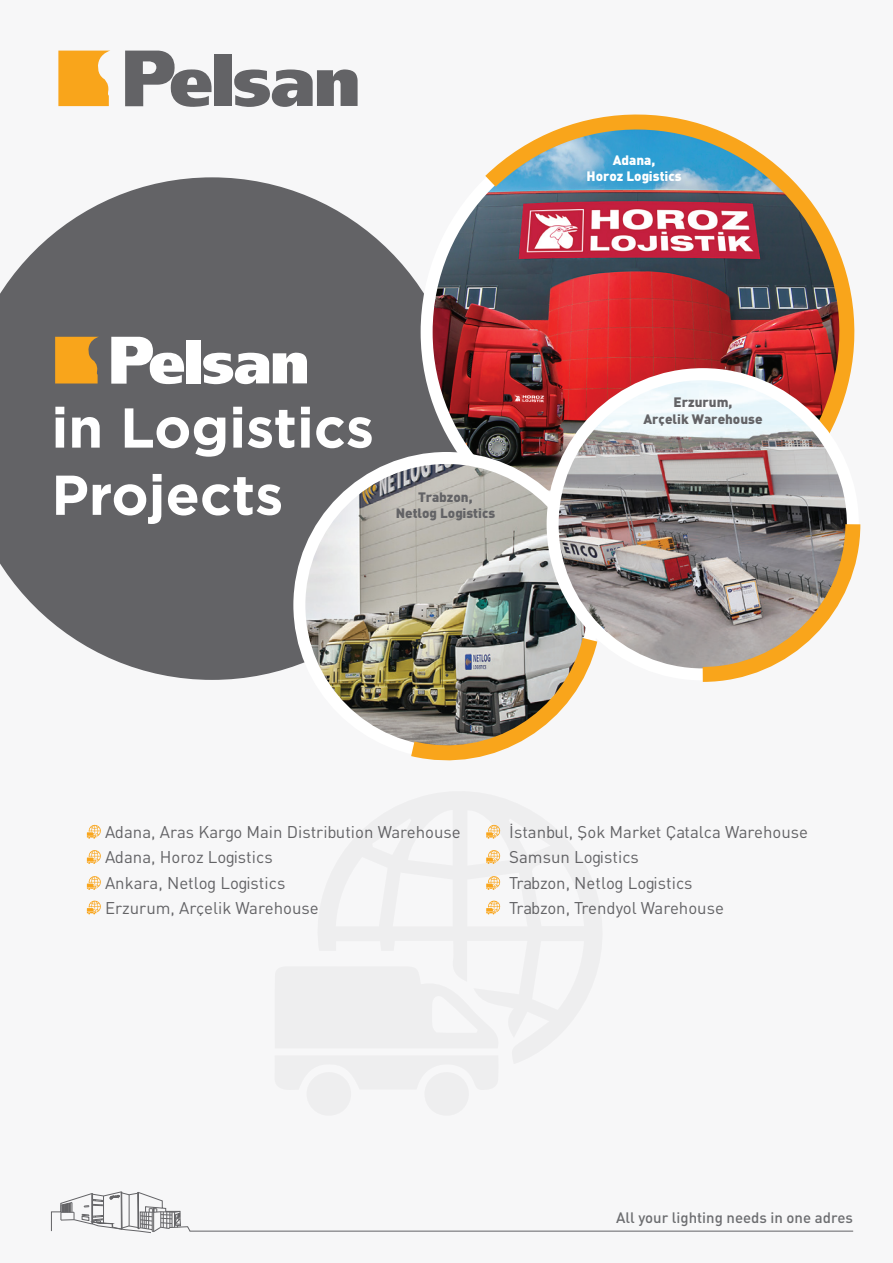
<style>
.page{position:relative;width:893px;height:1263px;background:#f7f7f8}
.page>*{position:absolute;margin:0;border:0;box-sizing:border-box;transform-origin:0 0}
.t1{font:56.1px/67.2px "Gotham Bold TR";color:#fff}
.t2{font:16.8px/25.5px "DIN Tr";color:#636366}
.t3{font:15px "DIN Medium Tr";color:#6c6d70}
.t4{font:13.5px/16.2px "DIN Black Tr";color:#636366;text-align:center}
.t5{font:13.5px/16.2px "DIN Black Tr";color:#fff;text-align:center}
</style>
<div class="page">
<svg style="left:0;top:177px;width:427px;height:503px;background:#767679"></svg>
<img style="left:427px;top:216px;width:42px;height:237px">
<img style="left:469px;top:114px;width:386px;height:344px">
<img style="left:299px;top:458px;width:282px;height:279px">
<div style="left:293px;top:452px;width:307px;height:306px;border:12px solid #fff;border-radius:50%"></div>
<img style="left:395px;top:622px;width:203px;height:139px">
<img style="left:553px;top:374px;width:300px;height:300px;border-radius:150px">
<div style="left:547px;top:368px;width:312px;height:312px;border:12px solid #fff;border-radius:50%"></div>
<svg style="left:688px;top:509px;width:173px;height:173px"></svg>
<hr style="left:190px;top:1231px;width:663px;height:1px;background:#636366">
<svg style="left:51px;top:1191px;width:140px;height:42px"></svg>
<div style="left:214px;top:55px;width:17px;height:51px;background:#636366"></div>
<svg style="left:125px;top:51px;width:87px;height:56px"></svg>
<svg style="left:234px;top:69px;width:124px;height:38px"></svg>
<svg style="left:58px;top:51px;width:51px;height:55px;background:#f8ad31"></svg>
<div style="left:186px;top:340px;width:15px;height:43px;background:#fff"></div>
<svg style="left:111px;top:337px;width:74px;height:47px"></svg>
<svg style="left:202px;top:352px;width:105px;height:32px"></svg>
<svg style="left:55px;top:337px;width:44px;height:46px;background:#e69c24"></svg>
<div style="left:424px;top:1072px;width:45px;height:44px;background:#eeeeef;border-radius:50%"></div>
<div style="left:306px;top:1072px;width:45px;height:44px;background:#eeeeef;border-radius:50%"></div>
<svg style="left:87px;top:824px;width:14px;height:15px"></svg>
<svg style="left:87px;top:850px;width:14px;height:14px"></svg>
<svg style="left:87px;top:876px;width:14px;height:14px"></svg>
<svg style="left:87px;top:900px;width:14px;height:14px"></svg>
<svg style="left:486px;top:824px;width:15px;height:15px"></svg>
<svg style="left:486px;top:850px;width:15px;height:14px"></svg>
<svg style="left:486px;top:876px;width:15px;height:14px"></svg>
<svg style="left:486px;top:900px;width:15px;height:14px"></svg>
<p class="t1" style="left:51px;top:393px;width:324px">in Logistics<br>Projects</p>
<p class="t4" style="left:396px;top:488px;width:101px">Trabzon,<br>Netlog Logistics</p>
<p class="t5" style="left:586px;top:151px;width:97px">Adana,<br>Horoz Logistics</p>
<p class="t4" style="left:643px;top:394px;width:121px">Erzurum,<br>Arçelik Warehouse</p>
<p class="t2" style="left:105px;top:818px;width:357px">Adana, Aras Kargo Main Distribution Warehouse<br>Adana, Horoz Logistics<br>Ankara, Netlog Logistics<br>Erzurum, Arçelik Warehouse</p>
<p class="t2" style="left:509px;top:818px;width:300px">İstanbul, Şok Market Çatalca Warehouse<br>Samsun Logistics<br>Trabzon, Netlog Logistics<br>Trabzon, Trendyol Warehouse</p>
<p class="t3" style="left:616px;top:1207px;width:238px">All your lighting needs in one adres</p>
</div>
